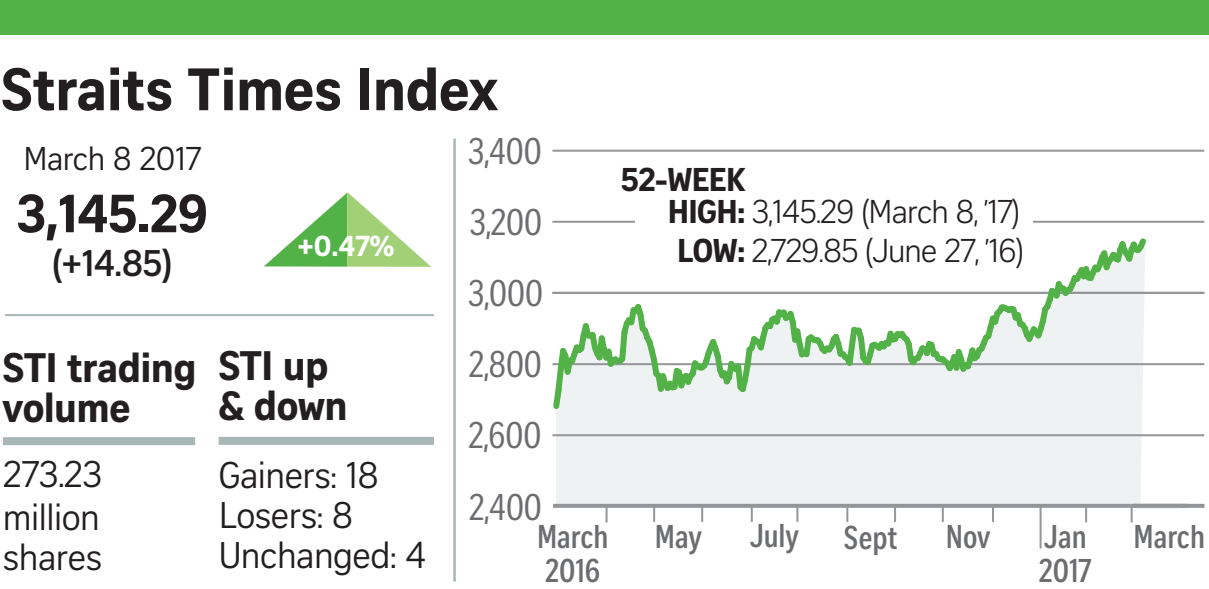
<style>
.page{position:relative;width:1209px;height:589px;background:#fff}
.page>*{position:absolute;margin:0;border:0;box-sizing:border-box;transform-origin:0 0}
.t1{font:700 58px "Curator Serp Text";letter-spacing:-.01em;color:#231f20}
.t2{font:700 52px "Curator Serp Text";color:#231f20}
.t3{font:700 40px/40px "Curator Serp Text";letter-spacing:-.015em;color:#231f20}
.t4{font:36px/41.6px "Curator Serp Text";letter-spacing:-.015em;color:#231f20;text-align:justify}
.t5{font:36px "Curator Head Cond ST Regular";color:#6c6d70}
.t6{font:700 36px "Curator Head ST Semi";color:#231f20}
.t7{font:32px/38.8px "Curator Head ST Light";letter-spacing:-.03em;color:#231f20}
.t8{font:700 32px/34px "Curator Head Cond ST Semi";color:#6c6d70}
.t9{font:32px "Curator Serp Text";letter-spacing:-.015em;color:#231f20}
.t10{font:700 32px "Curator Serp Text";letter-spacing:-.02em;color:#231f20}
.t11{font:700 28px "Curator Serp Text";color:#fff}
.s1{font-family:"Curator Serp Text";font-weight:700}
</style>
<div class="page">
<div style="left:556px;top:412px;width:589px;height:91px;background:#eff2f3"></div>
<div style="left:3px;top:437px;width:192px;height:8px;background:#a8b7b6"></div>
<div style="left:219px;top:436px;width:215px;height:8px;background:#a8b7b6"></div>
<hr style="left:5px;top:314px;width:429px;height:2px;background:#a8b7b6">
<hr style="left:453px;top:138px;width:2px;height:443px;background:#a8b7b6">
<hr style="left:552px;top:150px;width:652px;height:2px;background:#939598">
<svg style="left:701px;top:507px;width:2px;height:14px"></svg>
<svg style="left:653px;top:507px;width:2px;height:14px"></svg>
<svg style="left:750px;top:507px;width:2px;height:14px"></svg>
<svg style="left:796px;top:507px;width:2px;height:14px"></svg>
<svg style="left:846px;top:507px;width:2px;height:14px"></svg>
<svg style="left:894px;top:507px;width:2px;height:14px"></svg>
<svg style="left:941px;top:507px;width:2px;height:14px"></svg>
<svg style="left:605px;top:507px;width:2px;height:15px"></svg>
<svg style="left:992px;top:507px;width:2px;height:14px"></svg>
<hr style="left:1039px;top:506px;width:2px;height:42px;background:#939598">
<svg style="left:1085px;top:507px;width:2px;height:15px"></svg>
<svg style="left:553px;top:503px;width:651px;height:4px;background:#a6a8ab"></svg>
<div style="left:0;top:0;width:1208px;height:34px;background:#52b147"></div>
<hr style="left:552px;top:221px;width:652px;height:2px;background:#939598">
<hr style="left:552px;top:292px;width:652px;height:2px;background:#939598">
<hr style="left:552px;top:363px;width:652px;height:2px;background:#939598">
<hr style="left:552px;top:434px;width:652px;height:2px;background:#939598">
<svg style="left:1130px;top:504px;width:51px;height:18px"></svg>
<svg style="left:552px;top:238px;width:598px;height:174px"></svg>
<div style="left:634px;top:209px;width:398px;height:25px;background:#fff"></div>
<svg style="left:1133px;top:503px;width:54px;height:4px"></svg>
<svg style="left:264px;top:192px;width:167px;height:75px"></svg>
<h1 class="t1" style="left:1px;top:54px;width:498px">Straits Times Index</h1>
<p class="t9" style="left:23px;top:140px;width:179px">March 8 2017</p>
<h2 class="t2" style="left:16px;top:182px;width:194px">3,145.29</h2>
<p class="t6" style="left:52px;top:242px;width:122px">(+14.85)</p>
<p class="t5" style="left:468px;top:132px;width:76px">3,400</p>
<p class="t5" style="left:469px;top:203px;width:74px">3,200</p>
<p class="t11" style="left:298px;top:228px;width:98px">+0.47%</p>
<p class="t5" style="left:468px;top:273px;width:77px">3,000</p>
<p class="t10" style="left:621px;top:160px;width:126px">52-WEEK</p>
<p class="t7" style="left:667px;top:192px;width:358px"><span class="s1">HIGH:</span> 3,145.29 (March 8, ’17)<br><span class="s1">LOW:</span> 2,729.85 (June 27, ’16)</p>
<p class="t3" style="left:3px;top:347px;width:195px">STI trading volume</p>
<p class="t4" style="left:3px;top:453px;width:101px">273.23 million shares</p>
<p class="t3" style="left:219px;top:345px;width:131px">STI up &amp; down</p>
<p class="t4" style="left:219px;top:455px;width:209px;line-height:40px;text-align:left">Gainers: 18<br>Losers: 8<br>Unchanged: 4</p>
<p class="t5" style="left:469px;top:344px;width:75px">2,800</p>
<p class="t5" style="left:468px;top:415px;width:74px">2,600</p>
<p class="t5" style="left:469px;top:487px;width:74px">2,400</p>
<p class="t8" style="left:537px;top:519px;width:73px">March<br>2016</p>
<p class="t8" style="left:655px;top:519px;width:49px">May</p>
<p class="t8" style="left:749px;top:518px;width:51px">July</p>
<p class="t8" style="left:844px;top:520px;width:55px">Sept</p>
<p class="t8" style="left:945px;top:519px;width:46px">Nov</p>
<p class="t8" style="left:1038px;top:519px;width:55px">Jan<br>2017</p>
<p class="t8" style="left:1133px;top:519px;width:73px">March</p>
</div>
